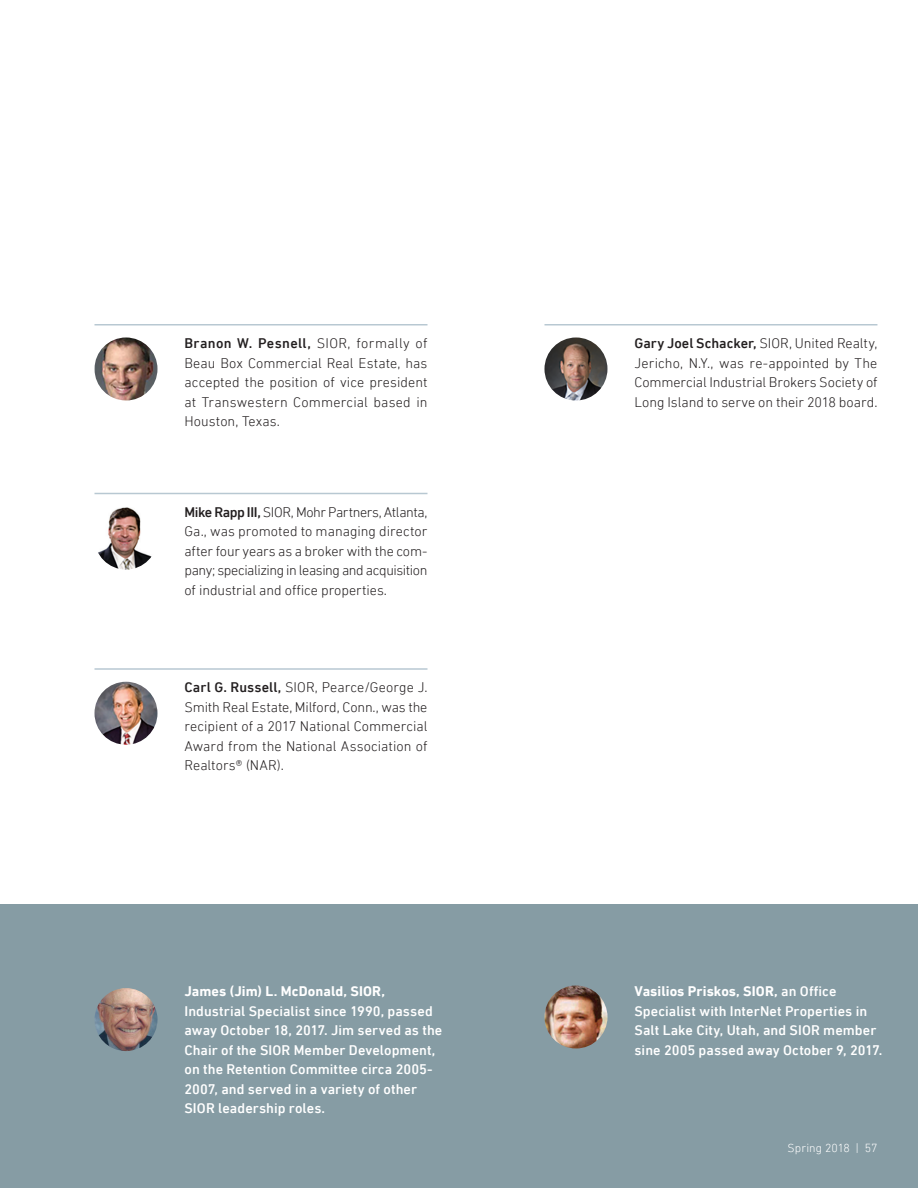
<style>
.page{position:relative;width:918px;height:1188px;background:#fff}
.page>*{position:absolute;margin:0;border:0;box-sizing:border-box;transform-origin:0 0}
.t1{font:300 14.25px/19.5px "DIN Next LT Pro";color:#231f20;text-align:justify}
.t2{font:500 14.25px/19.5px "DIN Next LT Pro";letter-spacing:.005em;color:#fff}
.t3{font:700 14.25px "DIN Next LT Pro";letter-spacing:.005em;color:#fff}
.t4{font:300 12px "DIN Next LT Pro";letter-spacing:.005em;color:#fff}
.s1{font-weight:500}
.s2{font-weight:700}
</style>
<div class="page">
<div style="left:0;top:904px;width:918px;height:284px;background:#869ca4"></div>
<img style="left:94px;top:988px;width:64px;height:63px;border-radius:31px">
<img style="left:544px;top:986px;width:63px;height:62px;border-radius:31px">
<img style="left:94px;top:507px;width:63px;height:63px;border-radius:31px">
<img style="left:94px;top:682px;width:64px;height:63px;border-radius:31px">
<hr style="left:94px;top:493px;width:333px;height:1px;background:#b8c8d2">
<hr style="left:94px;top:668px;width:333px;height:2px;background:#b8c8d2">
<img style="left:544px;top:338px;width:63px;height:62px;border-radius:31px">
<hr style="left:544px;top:324px;width:333px;height:2px;background:#b8c8d2">
<img style="left:94px;top:338px;width:63px;height:62px;border-radius:31px">
<hr style="left:94px;top:324px;width:333px;height:2px;background:#b8c8d2">
<p class="t1" style="left:184px;top:333px;width:245px"><span class="s1">Branon W. Pesnell,</span> SIOR, formally of Beau Box Commercial Real Estate, has accepted the position of vice president at Transwestern Commercial based in Houston, Texas.</p>
<p class="t1" style="left:184px;top:502px;width:245px"><span class="s1">Mike Rapp III,</span> SIOR, Mohr Partners, Atlanta, Ga., was promoted to managing director after four years as a broker with the com&shy;pany; specializing in leasing and acquisition of industrial and office properties.</p>
<p class="t1" style="left:184px;top:678px;width:244px"><span class="s1">Carl G. Russell,</span> SIOR, Pearce/George J.<br>Smith Real Estate, Milford, Conn., was the recipient of a 2017 National Commercial Award from the National Association of Realtors® (NAR).</p>
<p class="t3" style="left:184px;top:983px;width:202px">James (Jim) L. McDonald, SIOR,</p>
<p class="t2" style="left:184px;top:1001px;width:259px">Industrial Specialist since 1990, passed away October 18, 2017. Jim served as the Chair of the SIOR Member Development, on the Retention Committee circa 2005- 2007, and served in a variety of other SIOR leadership roles.</p>
<p class="t1" style="left:634px;top:333px;width:245px"><span class="s1">Gary Joel Schacker,</span> SIOR, United Realty, Jericho, N.Y., was re-appointed by The Commercial Industrial Brokers Society of Long Island to serve on their 2018 board.</p>
<p class="t2" style="left:635px;top:981px;width:249px"><span class="s2">Vasilios Priskos, SIOR,</span> an Office Specialist with InterNet Properties in Salt Lake City, Utah, and SIOR member sine 2005 passed away October 9, 2017.</p>
<p class="t4" style="left:788px;top:1141px;width:91px">Spring 2018 | 57</p>
</div>
